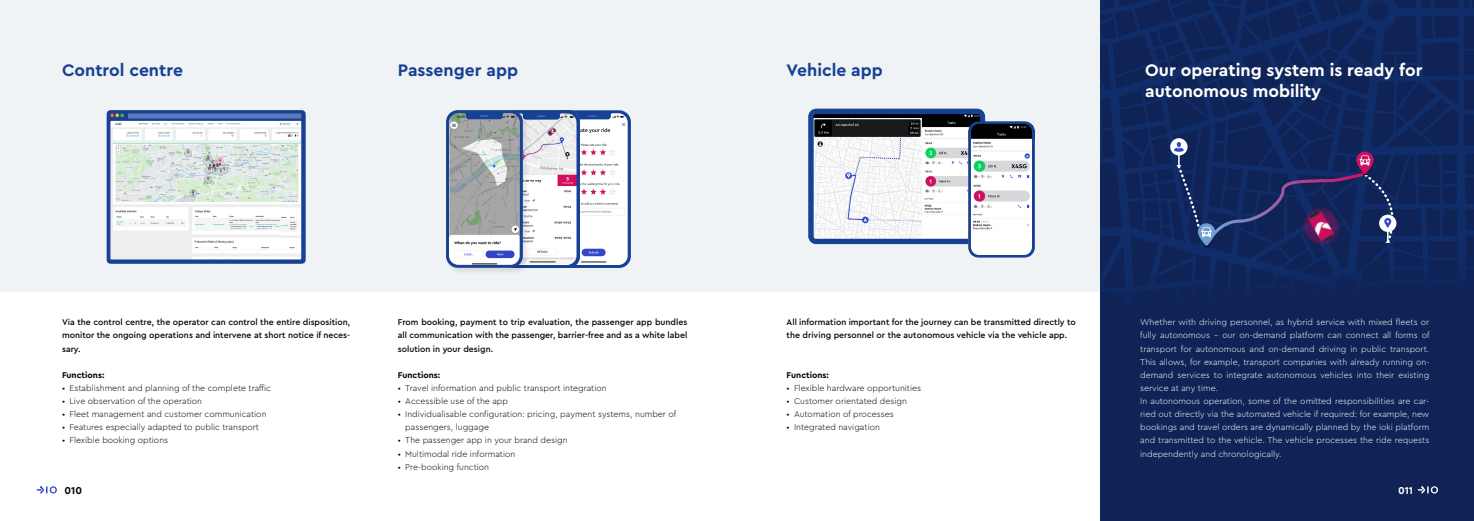
<style>
.page{position:relative;width:1474px;height:521px;background:#fff}
.page>*{position:absolute;margin:0;border:0;box-sizing:border-box;transform-origin:0 0}
.t1{font:700 17.5px/21px "Cera Pro";color:#fff}
.t2{font:700 17.5px "Cera Pro";color:#164194}
.t3{font:700 10.5px "Cera Pro";color:#000}
.t4{font:700 10.5px "Cera Pro";color:#fff}
.t5{font:300 8.75px/13.1px "Cera Pro";color:#fff}
.t6{font:300 8.75px/13.1px "Cera Pro";color:#000}
.t7{font:500 8.75px/13.1px "Cera Pro";color:#000;text-align:justify}
.t8{font:700 8.75px "Cera Pro";color:#000}
</style>
<div class="page">
<div style="left:1099px;top:0;width:374px;height:521px;background:#0f2356"></div>
<svg style="left:1099px;top:0;width:374px;height:484px"></svg>
<div style="left:0;top:0;width:1099px;height:292px;background:#f0f3f5"></div>
<svg style="left:37px;top:486px;width:20px;height:7px"></svg>
<svg style="left:1417px;top:486px;width:20px;height:7px"></svg>
<svg style="left:107px;top:110px;width:198px;height:154px"></svg>
<div style="left:128px;top:113px;width:173px;height:5px;background:#5c79bb"></div>
<svg style="left:1170px;top:138px;width:17px;height:17px"></svg>
<svg style="left:1174px;top:142px;width:9px;height:10px"></svg>
<svg style="left:1175px;top:153px;width:221px;height:94px"></svg>
<svg style="left:1356px;top:152px;width:17px;height:22px"></svg>
<svg style="left:1359px;top:155px;width:11px;height:10px"></svg>
<img style="left:1293px;top:200px;width:52px;height:53px">
<div style="left:445px;top:109px;width:85px;height:166px;background:#000;opacity:.1"></div>
<svg style="left:446px;top:110px;width:185px;height:158px"></svg>
<svg style="left:808px;top:109px;width:226px;height:148px"></svg>
<h1 class="t2" style="left:62px;top:58px;width:122px">Control centre</h1>
<h1 class="t2" style="left:398px;top:58px;width:122px">Passenger app</h1>
<h1 class="t2" style="left:786px;top:58px;width:98px">Vehicle app</h1>
<h1 class="t1" style="left:1145px;top:59px;width:279px">Our operating system is ready for autonomous mobility</h1>
<p class="t7" style="left:62px;top:315px;width:290px">Via the control centre, the operator can control the entire disposition, monitor the ongoing operations and intervene at short notice if neces&shy;sary.</p>
<p class="t8" style="left:62px;top:369px;width:44px">Functions:</p>
<p class="t6" style="left:62px;top:381px;width:210px">• Establishment and planning of the complete traffic</p>
<p class="t6" style="left:62px;top:394px;width:142px">• Live observation of the operation</p>
<p class="t6" style="left:62px;top:407px;width:206px">• Fleet management and customer communication</p>
<p class="t6" style="left:62px;top:420px;width:199px">• Features especially adapted to public transport</p>
<p class="t6" style="left:62px;top:433px;width:108px">• Flexible booking options</p>
<p class="t7" style="left:398px;top:315px;width:291px">From booking, payment to trip evaluation, the passenger app bundles all communication with the passenger, barrier-free and as a white label solution in your design.</p>
<p class="t8" style="left:398px;top:369px;width:44px">Functions:</p>
<p class="t6" style="left:398px;top:381px;width:210px">• Travel information and public transport integration</p>
<p class="t6" style="left:398px;top:394px;width:112px">• Accessible use of the app</p>
<p class="t6" style="left:405px;top:407px;width:272px;text-indent:-7px">• Individualisable configuration: pricing, payment systems, number of passengers, luggage</p>
<p class="t6" style="left:398px;top:433px;width:171px">• The passenger app in your brand design</p>
<p class="t6" style="left:398px;top:447px;width:119px">• Multimodal ride information</p>
<p class="t6" style="left:398px;top:460px;width:93px">• Pre-booking function</p>
<p class="t7" style="left:786px;top:315px;width:290px">All information important for the journey can be transmitted directly to the driving personnel or the autonomous vehicle via the vehicle app.</p>
<p class="t8" style="left:786px;top:369px;width:44px">Functions:</p>
<p class="t6" style="left:786px;top:381px;width:136px">• Flexible hardware opportunities</p>
<p class="t6" style="left:786px;top:394px;width:122px">• Customer orientated design</p>
<p class="t6" style="left:786px;top:407px;width:109px">• Automation of processes</p>
<p class="t6" style="left:786px;top:420px;width:95px">• Integrated navigation</p>
<p class="t5" style="left:1140px;top:315px;width:291px">Whether with driving personnel, as hybrid service with mixed fleets or fully autonomous - our on-demand platform can connect all forms of transport for autonomous and on-demand driving in public transport.<br>This allows, for example, transport companies with already running on&shy;demand services to integrate autonomous vehicles into their existing service at any time.<br>In autonomous operation, some of the omitted responsibilities are car&shy;ried out directly via the automated vehicle if required: for example, new bookings and travel orders are dynamically planned by the ioki platform and transmitted to the vehicle. The vehicle processes the ride requests independently and chronologically.</p>
<p class="t3" style="left:64px;top:483px;width:19px">010</p>
<p class="t4" style="left:1397px;top:483px;width:17px">011</p>
</div>
